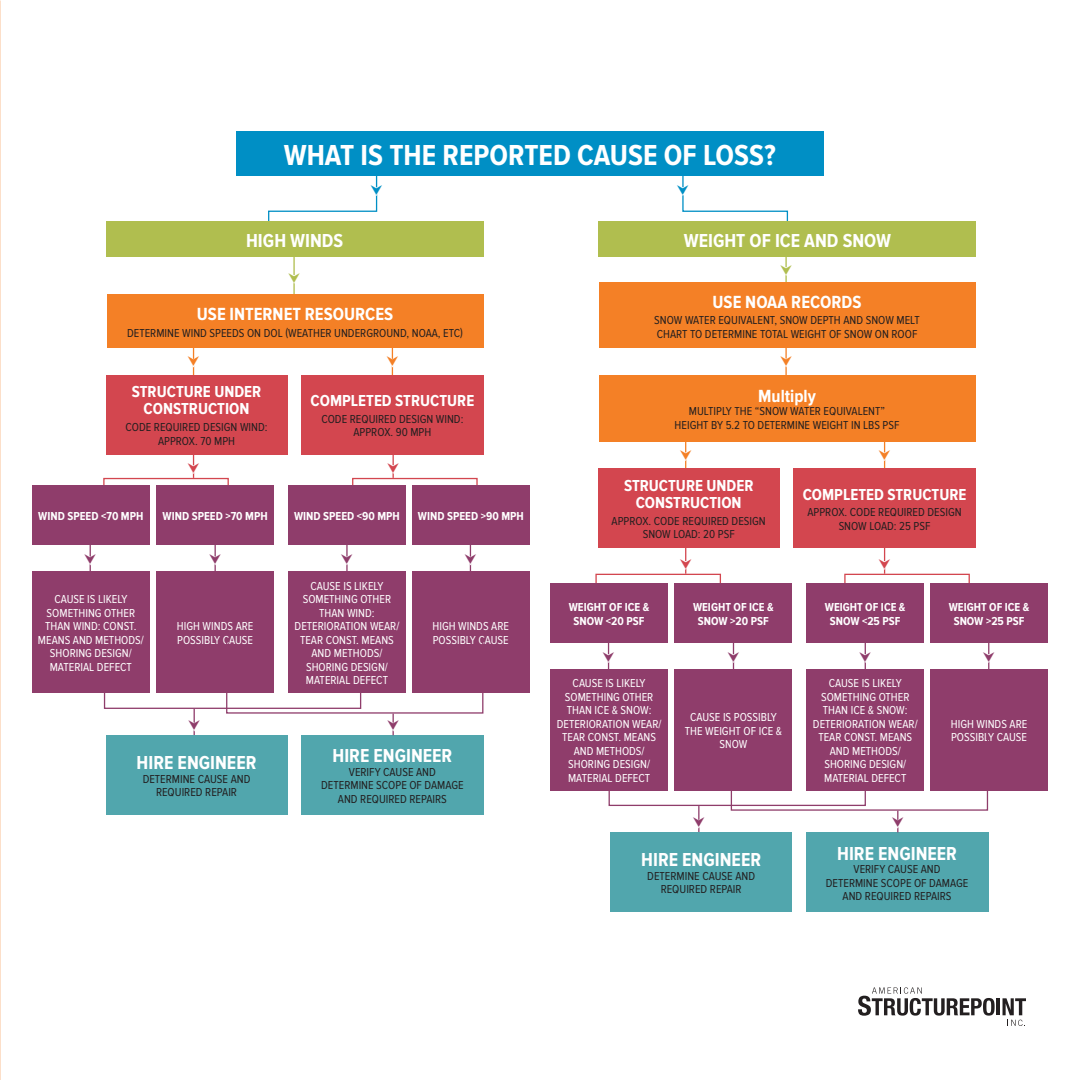
<style>
.page{position:relative;width:1080px;height:1080px;background:#fff}
.page>*{position:absolute;margin:0;border:0;box-sizing:border-box;transform-origin:0 0}
.t1{font:700 30px "Proxima Nova Cond";color:#fff}
.t2{font:700 19.5px "Proxima Nova Cond";color:#fff}
.t3{font:700 18.15px "Proxima Nova Cond";color:#fff}
.t4{font:700 16.5px/17px "Proxima Nova Cond";color:#fff;text-align:center}
.t5{font:12px/13.5px "Proxima Nova Cond";color:#fff;text-align:center}
.t6{font:12px/13.5px "Proxima Nova Cond";color:#231f20;text-align:center}
.t7{font:700 12px/13.5px "Proxima Nova Cond";color:#fff;text-align:center}
</style>
<div class="page">
<hr style="left:90px;top:540px;width:1px;height:54px;background:#8f3d6b">
<hr style="left:608px;top:637px;width:1px;height:54px;background:#8f3d6b">
<hr style="left:215px;top:540px;width:1px;height:54px;background:#8f3d6b">
<hr style="left:733px;top:637px;width:1px;height:54px;background:#8f3d6b">
<hr style="left:346px;top:540px;width:2px;height:54px;background:#8f3d6b">
<hr style="left:865px;top:637px;width:1px;height:54px;background:#8f3d6b">
<hr style="left:470px;top:540px;width:1px;height:54px;background:#8f3d6b">
<hr style="left:988px;top:637px;width:1px;height:54px;background:#8f3d6b">
<div style="left:103px;top:478px;width:126px;height:10px;border:1px solid #d3464f"></div>
<div style="left:595px;top:574px;width:126px;height:10px;border:1px solid #d3464f"></div>
<div style="left:104px;top:638px;width:257px;height:71px;border:1px solid #8f3d6b"></div>
<div style="left:609px;top:736px;width:257px;height:70px;border:1px solid #8f3d6b"></div>
<div style="left:352px;top:478px;width:126px;height:10px;border:1px solid #d3464f"></div>
<div style="left:844px;top:574px;width:126px;height:10px;border:1px solid #d3464f"></div>
<div style="left:32px;top:485px;width:118px;height:60px;background:#8f3d6b"></div>
<div style="left:550px;top:583px;width:118px;height:60px;background:#8f3d6b"></div>
<div style="left:32px;top:572px;width:118px;height:121px;background:#8f3d6b"></div>
<div style="left:550px;top:669px;width:118px;height:122px;background:#8f3d6b"></div>
<div style="left:288px;top:572px;width:118px;height:121px;background:#8f3d6b"></div>
<div style="left:806px;top:669px;width:118px;height:122px;background:#8f3d6b"></div>
<div style="left:156px;top:485px;width:118px;height:60px;background:#8f3d6b"></div>
<div style="left:674px;top:583px;width:118px;height:60px;background:#8f3d6b"></div>
<div style="left:156px;top:572px;width:118px;height:121px;background:#8f3d6b"></div>
<div style="left:675px;top:669px;width:117px;height:122px;background:#8f3d6b"></div>
<div style="left:412px;top:572px;width:118px;height:121px;background:#8f3d6b"></div>
<div style="left:930px;top:669px;width:118px;height:122px;background:#8f3d6b"></div>
<div style="left:288px;top:485px;width:118px;height:60px;background:#8f3d6b"></div>
<div style="left:806px;top:583px;width:118px;height:60px;background:#8f3d6b"></div>
<div style="left:412px;top:485px;width:118px;height:60px;background:#8f3d6b"></div>
<div style="left:930px;top:583px;width:118px;height:60px;background:#8f3d6b"></div>
<div style="left:236px;top:131px;width:587px;height:44px;background:#008fc5"></div>
<div style="left:599px;top:222px;width:377px;height:35px;background:#b0be4f"></div>
<div style="left:106px;top:222px;width:377px;height:35px;background:#b0be4f"></div>
<hr style="left:293px;top:257px;width:2px;height:60px;background:#b0be4f">
<hr style="left:785px;top:257px;width:2px;height:60px;background:#b0be4f">
<hr style="left:785px;top:330px;width:2px;height:59px;background:#f48026">
<hr style="left:193px;top:342px;width:1px;height:54px;background:#f48026">
<hr style="left:685px;top:435px;width:1px;height:54px;background:#f48026">
<hr style="left:698px;top:806px;width:2px;height:28px;background:#8f3d6b">
<hr style="left:392px;top:342px;width:1px;height:54px;background:#f48026">
<hr style="left:884px;top:435px;width:1px;height:54px;background:#f48026">
<div style="left:107px;top:294px;width:376px;height:54px;background:#f48026"></div>
<div style="left:599px;top:283px;width:376px;height:65px;background:#f48026"></div>
<div style="left:599px;top:375px;width:376px;height:66px;background:#f48026"></div>
<div style="left:106px;top:375px;width:181px;height:79px;background:#d3464f"></div>
<div style="left:598px;top:468px;width:181px;height:80px;background:#d3464f"></div>
<div style="left:106px;top:735px;width:181px;height:80px;background:#51a6ad"></div>
<div style="left:611px;top:832px;width:181px;height:80px;background:#51a6ad"></div>
<div style="left:301px;top:375px;width:183px;height:79px;background:#d3464f"></div>
<div style="left:793px;top:468px;width:183px;height:80px;background:#d3464f"></div>
<div style="left:301px;top:735px;width:183px;height:80px;background:#51a6ad"></div>
<div style="left:806px;top:832px;width:182px;height:80px;background:#51a6ad"></div>
<div style="left:226px;top:639px;width:257px;height:75px;border:1px solid #8f3d6b"></div>
<div style="left:731px;top:736px;width:257px;height:75px;border:1px solid #8f3d6b"></div>
<hr style="left:997px;top:998px;width:3px;height:17px;background:#231f20">
<svg style="left:858px;top:987px;width:137px;height:29px"></svg>
<svg style="left:1003px;top:998px;width:23px;height:28px"></svg>
<svg style="left:89px;top:554px;width:2px;height:10px"></svg>
<svg style="left:607px;top:652px;width:3px;height:10px"></svg>
<svg style="left:214px;top:554px;width:2px;height:10px"></svg>
<svg style="left:732px;top:652px;width:3px;height:10px"></svg>
<svg style="left:346px;top:554px;width:2px;height:10px"></svg>
<svg style="left:864px;top:652px;width:2px;height:10px"></svg>
<svg style="left:469px;top:554px;width:3px;height:10px"></svg>
<svg style="left:988px;top:652px;width:2px;height:10px"></svg>
<svg style="left:267px;top:175px;width:115px;height:47px"></svg>
<svg style="left:677px;top:175px;width:112px;height:47px"></svg>
<svg style="left:293px;top:273px;width:2px;height:10px"></svg>
<svg style="left:785px;top:265px;width:2px;height:10px"></svg>
<svg style="left:785px;top:356px;width:2px;height:10px"></svg>
<svg style="left:192px;top:356px;width:3px;height:10px"></svg>
<svg style="left:685px;top:450px;width:2px;height:10px"></svg>
<svg style="left:188px;top:454px;width:11px;height:24px"></svg>
<svg style="left:680px;top:548px;width:11px;height:26px"></svg>
<svg style="left:193px;top:709px;width:2px;height:26px"></svg>
<svg style="left:698px;top:817px;width:2px;height:10px"></svg>
<svg style="left:388px;top:454px;width:11px;height:24px"></svg>
<svg style="left:879px;top:548px;width:11px;height:26px"></svg>
<svg style="left:391px;top:356px;width:3px;height:10px"></svg>
<svg style="left:883px;top:450px;width:3px;height:10px"></svg>
<svg style="left:392px;top:714px;width:2px;height:21px"></svg>
<svg style="left:897px;top:811px;width:2px;height:21px"></svg>
<p class="t1" style="left:284px;top:138px;width:494px">WHAT IS THE REPORTED CAUSE OF LOSS?</p>
<p class="t2" style="left:246px;top:230px;width:99px">HIGH WINDS</p>
<p class="t2" style="left:684px;top:230px;width:209px">WEIGHT OF ICE AND SNOW</p>
<p class="t3" style="left:197px;top:304px;width:198px">USE INTERNET RESOURCES</p>
<p class="t6" style="left:127px;top:327px;width:338px">DETERMINE WIND SPEEDS ON DOL (WEATHER UNDERGROUND, NOAA, ETC)</p>
<p class="t4" style="left:132px;top:384px;width:131px">STRUCTURE UNDER<br>CONSTRUCTION</p>
<p class="t6" style="left:126px;top:421px;width:144px">CODE REQUIRED DESIGN WIND:<br>APPROX. 70 MPH</p>
<p class="t7" style="left:38px;top:510px;width:107px">WIND SPEED &lt;70 MPH</p>
<p class="t7" style="left:163px;top:510px;width:107px">WIND SPEED &gt;70 MPH</p>
<p class="t5" style="left:38px;top:593px;width:107px">CAUSE IS LIKELY<br>SOMETHING OTHER<br>THAN WIND: CONST.<br>MEANS AND METHODS/<br>SHORING DESIGN/<br>MATERIAL DEFECT</p>
<p class="t5" style="left:177px;top:620px;width:78px;text-align:left">HIGH WINDS ARE<br>POSSIBLY CAUSE</p>
<p class="t2" style="left:137px;top:752px;width:121px">HIRE ENGINEER</p>
<p class="t6" style="left:143px;top:772px;width:109px">DETERMINE CAUSE AND<br>REQUIRED REPAIR</p>
<p class="t4" style="left:311px;top:392px;width:165px">COMPLETED STRUCTURE</p>
<p class="t6" style="left:321px;top:412px;width:144px">CODE REQUIRED DESIGN WIND:<br>APPROX. 90 MPH</p>
<p class="t7" style="left:294px;top:510px;width:107px">WIND SPEED &lt;90 MPH</p>
<p class="t7" style="left:418px;top:510px;width:107px">WIND SPEED &gt;90 MPH</p>
<p class="t5" style="left:295px;top:579px;width:106px">CAUSE IS LIKELY<br>SOMETHING OTHER<br>THAN WIND:<br>DETERIORATION WEAR/<br>TEAR CONST. MEANS<br>AND METHODS/<br>SHORING DESIGN/<br>MATERIAL DEFECT</p>
<p class="t5" style="left:433px;top:620px;width:78px;text-align:left">HIGH WINDS ARE<br>POSSIBLY CAUSE</p>
<p class="t2" style="left:333px;top:745px;width:121px">HIRE ENGINEER</p>
<p class="t6" style="left:321px;top:765px;width:144px">VERIFY CAUSE AND<br>DETERMINE SCOPE OF DAMAGE<br>AND REQUIRED REPAIRS</p>
<p class="t3" style="left:713px;top:291px;width:151px">USE NOAA RECORDS</p>
<p class="t6" style="left:654px;top:314px;width:267px;text-align:left">SNOW WATER EQUIVALENT, SNOW DEPTH AND SNOW MELT<br>CHART TO DETERMINE TOTAL WEIGHT OF SNOW ON ROOF</p>
<p class="t3" style="left:758px;top:386px;width:59px">Multiply</p>
<p class="t6" style="left:675px;top:405px;width:226px">MULTIPLY THE “SNOW WATER EQUIVALENT”<br>HEIGHT BY 5.2 TO DETERMINE WEIGHT IN LBS PSF</p>
<p class="t4" style="left:624px;top:478px;width:131px">STRUCTURE UNDER<br>CONSTRUCTION</p>
<p class="t6" style="left:612px;top:514px;width:156px">APPROX. CODE REQUIRED DESIGN<br>SNOW LOAD: 20 PSF</p>
<p class="t4" style="left:803px;top:486px;width:165px">COMPLETED STRUCTURE</p>
<p class="t6" style="left:807px;top:506px;width:156px">APPROX. CODE REQUIRED DESIGN<br>SNOW LOAD: 25 PSF</p>
<p class="t7" style="left:569px;top:601px;width:82px">WEIGHT OF ICE &amp;<br>SNOW &lt;20 PSF</p>
<p class="t5" style="left:557px;top:677px;width:106px">CAUSE IS LIKELY<br>SOMETHING OTHER<br>THAN ICE &amp; SNOW:<br>DETERIORATION WEAR/<br>TEAR CONST. MEANS<br>AND METHODS/<br>SHORING DESIGN/<br>MATERIAL DEFECT</p>
<p class="t7" style="left:693px;top:601px;width:82px">WEIGHT OF ICE &amp;<br>SNOW &gt;20 PSF</p>
<p class="t5" style="left:685px;top:711px;width:99px">CAUSE IS POSSIBLY<br>THE WEIGHT OF ICE &amp;<br>SNOW</p>
<p class="t2" style="left:641px;top:849px;width:121px">HIRE ENGINEER</p>
<p class="t6" style="left:647px;top:869px;width:109px">DETERMINE CAUSE AND<br>REQUIRED REPAIR</p>
<p class="t7" style="left:825px;top:601px;width:82px">WEIGHT OF ICE &amp;<br>SNOW &lt;25 PSF</p>
<p class="t5" style="left:813px;top:677px;width:106px">CAUSE IS LIKELY<br>SOMETHING OTHER<br>THAN ICE &amp; SNOW:<br>DETERIORATION WEAR/<br>TEAR CONST. MEANS<br>AND METHODS/<br>SHORING DESIGN/<br>MATERIAL DEFECT</p>
<p class="t7" style="left:949px;top:601px;width:82px">WEIGHT OF ICE &amp;<br>SNOW &gt;25 PSF</p>
<p class="t5" style="left:951px;top:717px;width:78px;text-align:left">HIGH WINDS ARE<br>POSSIBLY CAUSE</p>
<p class="t2" style="left:837px;top:842px;width:121px">HIRE ENGINEER</p>
<p class="t6" style="left:826px;top:863px;width:144px">VERIFY CAUSE AND<br>DETERMINE SCOPE OF DAMAGE<br>AND REQUIRED REPAIRS</p>
</div>
